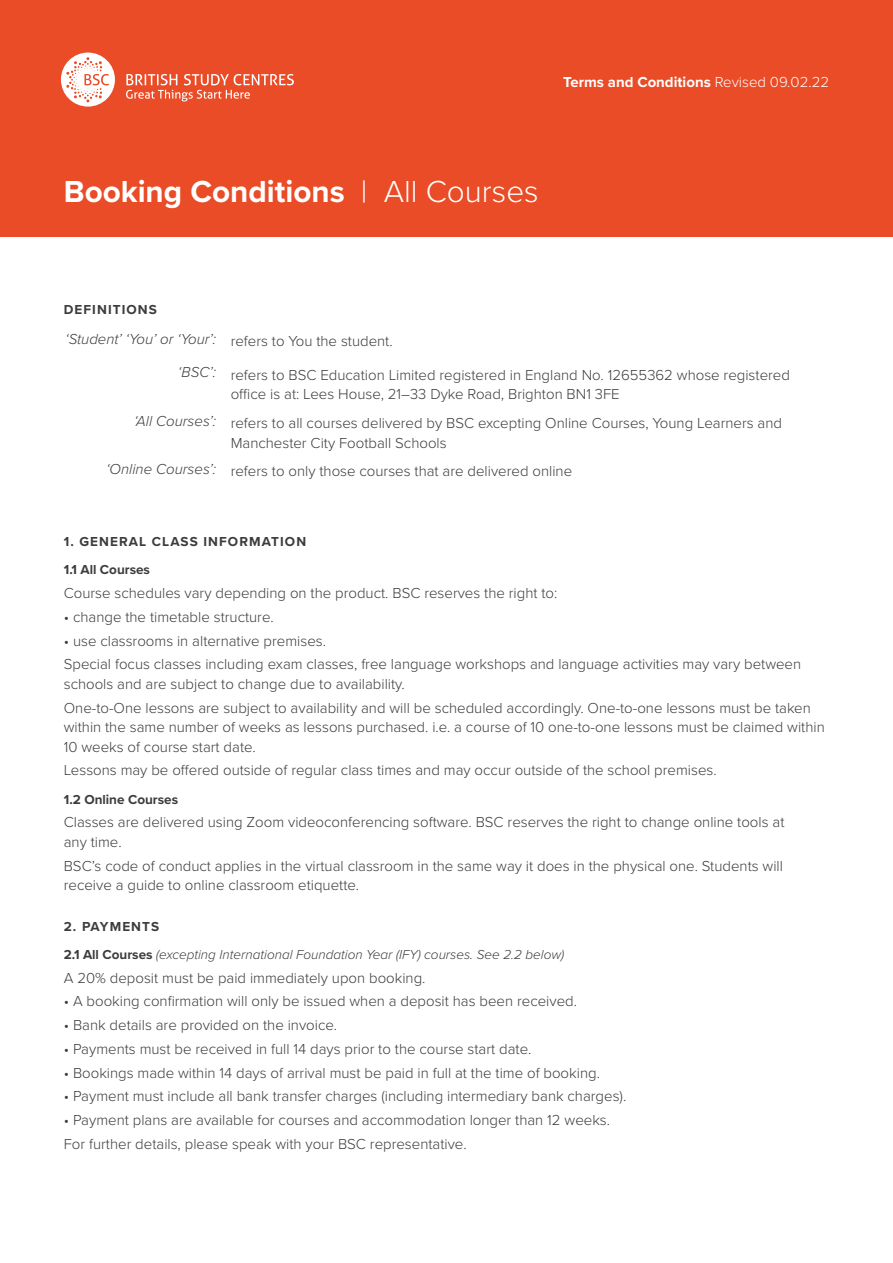
<style>
.page{position:relative;width:893px;height:1263px;background:#fff}
.page>*{position:absolute;margin:0;border:0;box-sizing:border-box;transform-origin:0 0}
.t1{font:700 31.5px "Proxima Nova";color:#fff}
.t2{font:300 15px/19.5px "Proxima Nova";color:#3c3c3c}
.t3{font:italic 300 15px "Proxima Nova";color:#3c3c3c}
.t4{font:700 15px "Proxima Nova";color:#fff}
.t5{font:italic 300 13.5px/28px "Proxima Nova";color:#3c3c3c}
.t6{font:700 13.5px/28px "Proxima Nova";letter-spacing:.08em;color:#3c3c3c}
.t7{font:700 13.5px "Proxima Nova";color:#3c3c3c}
.s1{font-weight:300}
.s2{font-style:normal}
.s3{font-weight:700;font-style:normal}
</style>
<div class="page">
<div style="left:0;top:0;width:893px;height:236px;background:#e94c26"></div>
<svg style="left:126px;top:74px;width:168px;height:28px"></svg>
<svg style="left:61px;top:53px;width:54px;height:54px"></svg>
<p class="t4" style="left:563px;top:70px;width:268px">Terms and Conditions <span class="s1">Revised 09.02.22</span></p>
<h1 class="t1" style="left:64px;top:168px;width:476px">Booking Conditions <span class="s1">| All Courses</span></h1>
<p class="t6" style="left:64px;top:295px;width:95px">DEFINITIONS</p>
<p class="t3" style="left:65px;top:328px;width:329px">‘Student’ ‘You’ or ‘Your’: <span class="s2">refers to You the student.</span></p>
<p class="t2" style="left:231px;top:364px;width:561px;text-indent:-52px"><sup>‘BSC’:</sup> refers to BSC Education Limited registered in England No. 12655362 whose registered office is at: Lees House, 21–33 Dyke Road, Brighton BN1 3FE</p>
<p class="t2" style="left:231px;top:412px;width:553px;text-indent:-96px"><sup>‘All</sup> <sup>Courses’:</sup> refers to all courses delivered by BSC excepting Online Courses, Young Learners and<br>Manchester City Football Schools</p>
<p class="t2" style="left:106px;top:461px;width:467px"><sup>‘Online</sup> <sup>Courses’:</sup> refers to only those courses that are delivered online</p>
<p class="t6" style="left:64px;top:528px;width:244px">1. GENERAL CLASS INFORMATION<br>1.1 All Courses</p>
<p class="t2" style="left:64px;top:583px;width:495px">Course schedules vary depending on the product. BSC reserves the right to:</p>
<p class="t2" style="left:64px;top:606px;width:211px">• change the timetable structure.</p>
<p class="t2" style="left:64px;top:628px;width:739px;line-height:23.7px">• use classrooms in alternative premises.<br>Special focus classes including exam classes, free language workshops and language activities may vary between</p>
<p class="t2" style="left:64px;top:671px;width:749px;line-height:23.7px">schools and are subject to change due to availability.<br>One-to-One lessons are subject to availability and will be scheduled accordingly. One-to-one lessons must be taken</p>
<p class="t2" style="left:64px;top:717px;width:762px">within the same number of weeks as lessons purchased. i.e. a course of 10 one-to-one lessons must be claimed within<br>10 weeks of course start date.</p>
<p class="t2" style="left:64px;top:760px;width:654px">Lessons may be offered outside of regular class times and may occur outside of the school premises.</p>
<p class="t7" style="left:64px;top:789px;width:116px">1.2 Online Courses</p>
<p class="t2" style="left:64px;top:812px;width:722px">Classes are delivered using Zoom videoconferencing software. BSC reserves the right to change online tools at any time.</p>
<p class="t2" style="left:64px;top:855px;width:721px">BSC’s code of conduct applies in the virtual classroom in the same way it does in the physical one. Students will receive a guide to online classroom etiquette.</p>
<p class="t5" style="left:64px;top:911px;width:502px"><span class="s3">2. PAYMENTS<br>2.1 All Courses</span> (excepting International Foundation Year (IFY) courses. See 2.2 below)</p>
<p class="t2" style="left:64px;top:967px;width:363px">A 20% deposit must be paid immediately upon booking.</p>
<p class="t2" style="left:64px;top:991px;width:515px">• A booking confirmation will only be issued when a deposit has been received.</p>
<p class="t2" style="left:64px;top:1014px;width:275px">• Bank details are provided on the invoice.</p>
<p class="t2" style="left:64px;top:1038px;width:469px">• Payments must be received in full 14 days prior to the course start date.</p>
<p class="t2" style="left:64px;top:1062px;width:538px">• Bookings made within 14 days of arrival must be paid in full at the time of booking.</p>
<p class="t2" style="left:64px;top:1086px;width:564px">• Payment must include all bank transfer charges (including intermediary bank charges).</p>
<p class="t2" style="left:64px;top:1107px;width:548px;line-height:23.7px">• Payment plans are available for courses and accommodation longer than 12 weeks.<br>For further details, please speak with your BSC representative.</p>
</div>
